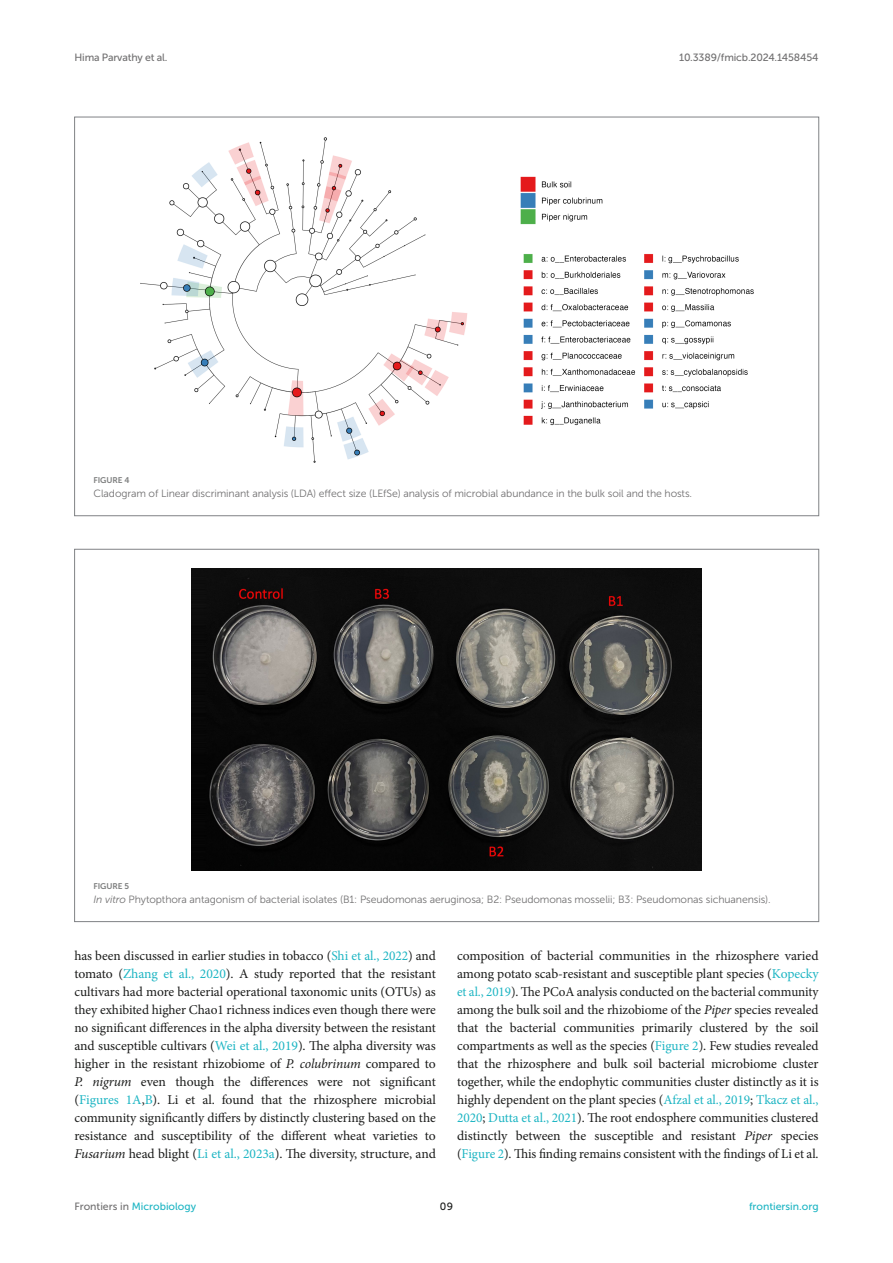
<style>
.page{position:relative;width:893px;height:1263px;background:#fff}
.page>*{position:absolute;margin:0;border:0;box-sizing:border-box;transform-origin:0 0}
.TEXT_FLUSH{font:13.5px/18px "Minion Pro";letter-spacing:-.005em;color:#1b1c1b;text-align:justify}
.FIG_LEG{font:10.5px "Museo Sans 300";letter-spacing:-.01em;color:#706f70}
.t1{font:10.5px "Museo Sans 500";letter-spacing:-.015em;color:#706f70}
.t2{font:10.5px "Museo Sans 500";color:#1db5c3}
.t3{font:10.5px "Museo Sans 500";color:#1b1c1b}
.FIG_HD{font:8.25px "Museo Sans 700";letter-spacing:-.01em;color:#7e7f7f}
.s1{font-style:italic}
.s2{color:#1db5c3}
.s3{color:#706f70}
</style>
<div class="page">
<img style="left:140px;top:137px;width:614px;height:326px">
<img style="left:192px;top:568px;width:510px;height:302px">
<p class="t1" style="left:74px;top:51px;width:95px">Hima Parvathy et al.</p>
<p class="t1" style="left:679px;top:51px;width:141px">10.3389/fmicb.2024.1458454</p>
<p class="FIG_HD" style="left:94px;top:476px;width:37px">FIGURE 4</p>
<p class="FIG_LEG" style="left:94px;top:487px;width:600px">Cladogram of Linear discriminant analysis (LDA) effect size (LEfSe) analysis of microbial abundance in the bulk soil and the hosts.</p>
<p class="FIG_HD" style="left:94px;top:882px;width:37px">FIGURE 5</p>
<p class="FIG_LEG" style="left:94px;top:893px;width:679px"><span class="s1">In vitro</span> Phytopthora antagonism of bacterial isolates (B1: Pseudomonas aeruginosa; B2: Pseudomonas mosselii; B3: Pseudomonas sichuanensis).</p>
<p class="TEXT_FLUSH" style="left:74px;top:947px;width:363px">has been discussed in earlier studies in tobacco (<span class="s2">Shi et al., 2022</span>) and tomato (<span class="s2">Zhang et al., 2020</span>). A study reported that the resistant cultivars had more bacterial operational taxonomic units (OTUs) as they exhibited higher Chao1 richness indices even though there were no significant differences in the alpha diversity between the resistant and susceptible cultivars (<span class="s2">Wei et al., 2019</span>). The alpha diversity was higher in the resistant rhizobiome of <span class="s1">P. colubrinum</span> compared to <span class="s1">P. nigrum</span> even though the differences were not significant (<span class="s2">Figures 1A</span>,<span class="s2">B</span>). Li et al. found that the rhizosphere microbial community significantly differs by distinctly clustering based on the resistance and susceptibility of the different wheat varieties to <span class="s1">Fusarium</span> head blight (<span class="s2">Li et al., 2023a</span>). The diversity, structure, and</p>
<p class="TEXT_FLUSH" style="left:457px;top:947px;width:363px">composition of bacterial communities in the rhizosphere varied among potato scab-resistant and susceptible plant species (<span class="s2">Kopecky et al., 2019</span>). The PCoA analysis conducted on the bacterial community among the bulk soil and the rhizobiome of the <span class="s1">Piper</span> species revealed that the bacterial communities primarily clustered by the soil compartments as well as the species (<span class="s2">Figure 2</span>). Few studies revealed that the rhizosphere and bulk soil bacterial microbiome cluster together, while the endophytic communities cluster distinctly as it is highly dependent on the plant species (<span class="s2">Afzal et al., 2019</span>; <span class="s2">Tkacz et al., 2020</span>; <span class="s2">Dutta et al., 2021</span>). The root endosphere communities clustered distinctly between the susceptible and resistant <span class="s1">Piper</span> species (<span class="s2">Figure 2</span>). This finding remains consistent with the findings of Li et al.</p>
<p class="t2" style="left:74px;top:1200px;width:123px"><span class="s3">Frontiers in</span> Microbiology</p>
<p class="t3" style="left:440px;top:1200px;width:15px">09</p>
<p class="t2" style="left:749px;top:1200px;width:71px">frontiersin.org</p>
</div>
